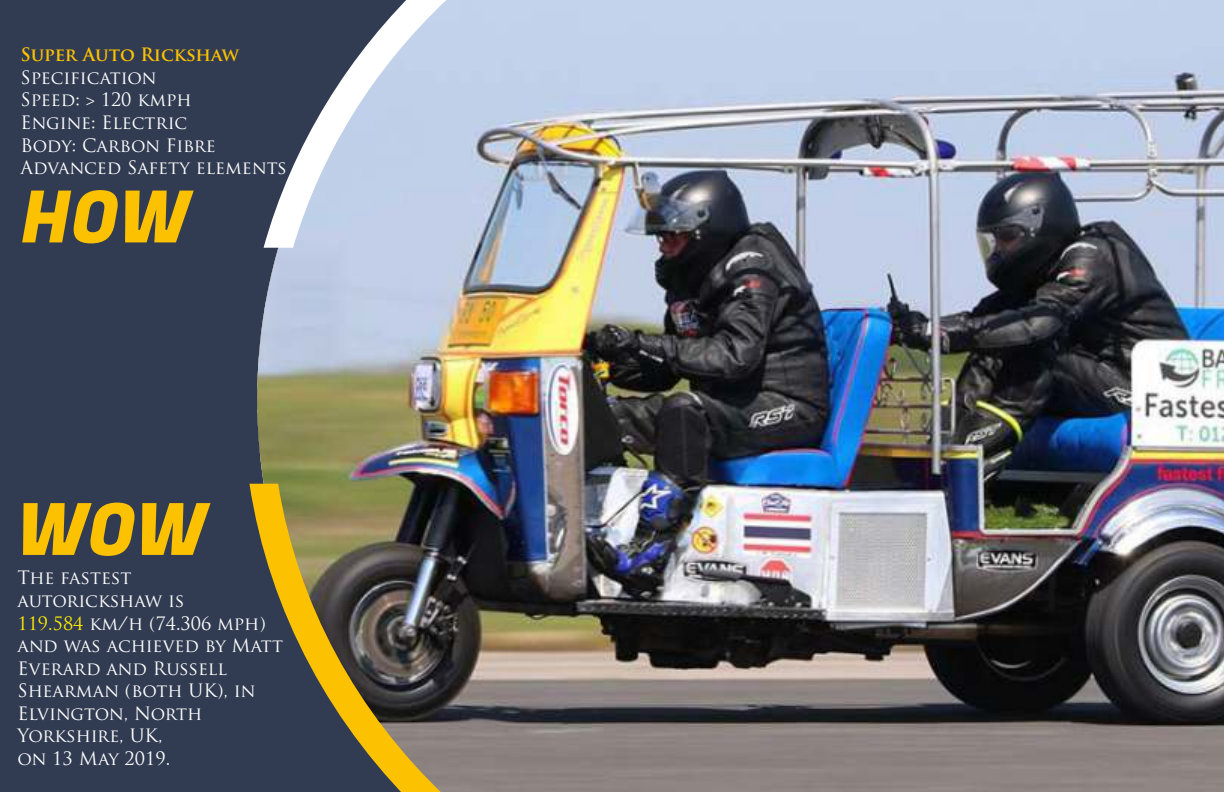
<style>
.page{position:relative;width:1224px;height:792px;background:#313c52}
.page>*{position:absolute;margin:0;border:0;box-sizing:border-box;transform-origin:0 0}
.t1{font:72px "Fugaz One";letter-spacing:-.005em;color:#fcc100}
.t2{font:18px/22.6px "Trajan Pro";color:#fefefe}
.t3{font:700 18px "Trajan Pro";color:#fcc100}
.s1{color:#ffed00}
</style>
<div class="page">
<img style="left:257px;top:0;width:967px;height:792px">
<svg style="left:264px;top:0;width:290px;height:248px;fill:#c0d0e9"></svg>
<svg style="left:249px;top:484px;width:242px;height:308px"></svg>
<p class="t3" style="left:20px;top:47px;width:220px">Super Auto Rickshaw</p>
<p class="t2" style="left:20px;top:68px;width:268px">Specification<br>Speed: &gt; 120 kmph<br>Engine: Electric<br>Body: Carbon Fibre<br>Advanced Safety elements</p>
<h1 class="t1" style="left:21px;top:167px;width:171px">HOW</h1>
<h1 class="t1" style="left:16px;top:480px;width:192px">WOW</h1>
<p class="t2" style="left:17px;top:569px;width:267px">The fastest<br>autorickshaw is<br><span class="s1">119.584</span> km/h (74.306 mph) and was achieved by Matt<br>Everard and Russell<br>Shearman (both UK), in<br>Elvington, North<br>Yorkshire, UK,<br>on 13 May 2019.</p>
</div>
